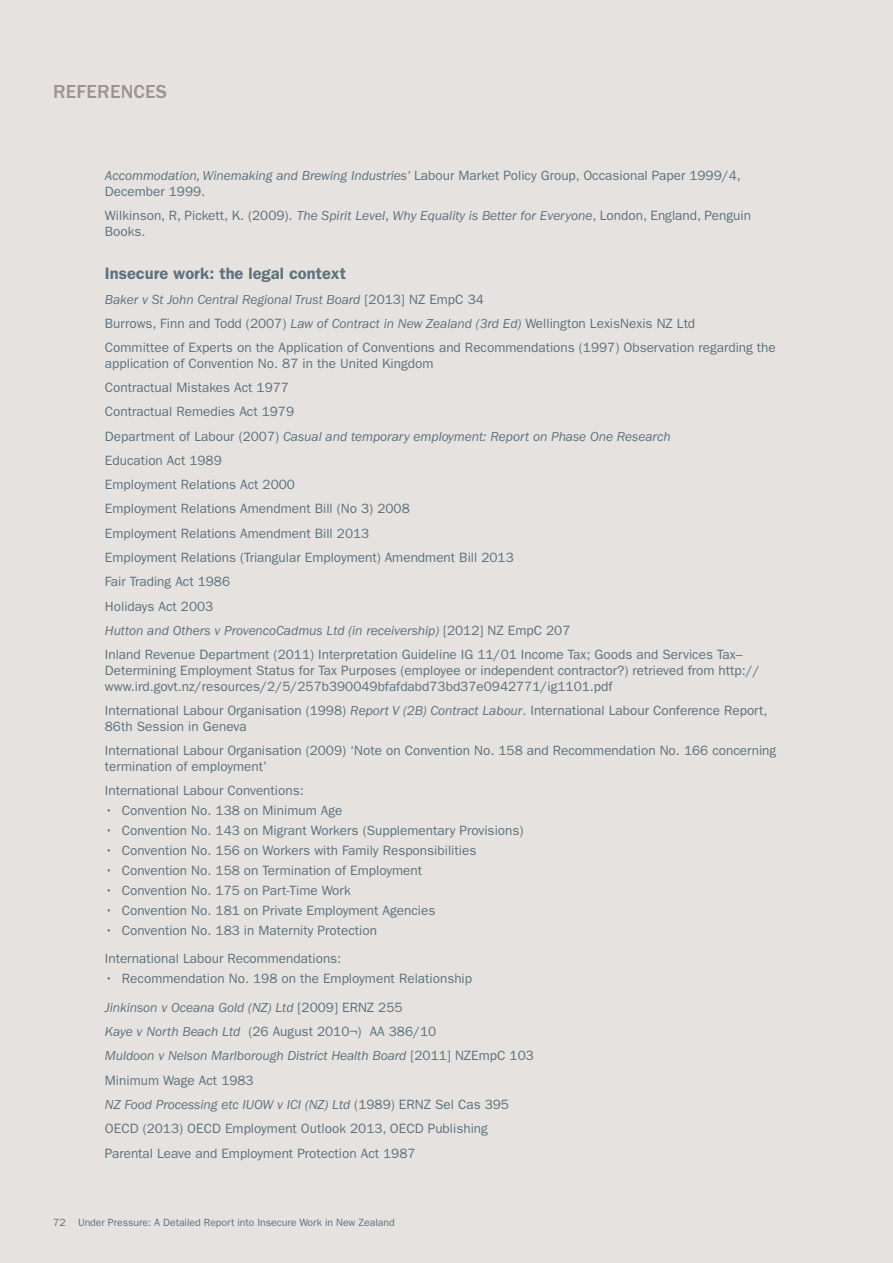
<style>
.page{position:relative;width:893px;height:1263px;background:#e6e2e0}
.page>*{position:absolute;margin:0;border:0;box-sizing:border-box;transform-origin:0 0}
.t1{font:500 19.5px "ITC Franklin Gothic Std";color:#9c938e}
.t2{font:600 16.5px "ITC Franklin Gothic Std";color:#5c727d}
.t3{font:13.5px/24.3px "ITC Franklin Gothic Std";color:#5c727d}
.t4{font:10.5px "ITC Franklin Gothic Std";letter-spacing:-.005em;color:#5c727d}
.s1{font-style:italic}
</style>
<div class="page">
<h1 class="t1" style="left:53px;top:81px;width:12px">REFE</h1>
<h1 class="t1" style="left:97px;top:81px;width:25px">RENCES</h1>
<p class="t3" style="left:105px;top:168px;width:638px;line-height:15.8px"><span class="s1">Accommodation, Winemaking and Brewing Industries’</span> Labour Market Policy Group, Occasional Paper 1999/4,<br>December 1999.</p>
<p class="t3" style="left:105px;top:208px;width:648px;line-height:15.8px">Wilkinson, R, Pickett, K. (2009). <span class="s1">The Spirit Level</span>, <span class="s1">Why Equality is Better for Everyone</span>, London, England, Penguin<br>Books.</p>
<p class="t2" style="left:105px;top:264px;width:243px">Insecure work: the legal context</p>
<p class="t3" style="left:105px;top:287px;width:672px"><span class="s1">Baker v St John Central Regional Trust Board</span> [2013] NZ EmpC 34<br>Burrows, Finn and Todd (2007) <span class="s1">Law of Contract in New Zealand (3rd Ed)</span> Wellington LexisNexis NZ Ltd<br>Committee of Experts on the Application of Conventions and Recommendations (1997) Observation regarding the</p>
<p class="t3" style="left:105px;top:351px;width:639px">application of Convention No. 87 in the United Kingdom<br>Contractual Mistakes Act 1977<br>Contractual Remedies Act 1979<br>Department of Labour (2007) <span class="s1">Casual and temporary employment: Report on Phase One Research<br></span>Education Act 1989<br>Employment Relations Act 2000<br>Employment Relations Amendment Bill (No 3) 2008<br>Employment Relations Amendment Bill 2013<br>Employment Relations (Triangular Employment) Amendment Bill 2013<br>Fair Trading Act 1986<br>H olidays Act 2003<br><span class="s1">Hutton and Others v ProvencoCadmus Ltd (in receivership)</span> [2012] NZ EmpC 207<br>Inland Revenue Department (2011) Interpretation Guideline IG 11/01 Income Tax; Goods and Services Tax–</p>
<p class="t3" style="left:105px;top:662px;width:656px;line-height:15.8px">Determining Employment Status for Tax Purposes (employee or independent contractor?) retrieved from http:// www.ird.govt.nz/resources/2/5/257b390049bfafdabd73bd37e0942771/ig1101.pdf</p>
<p class="t3" style="left:105px;top:702px;width:664px;line-height:15.8px">International Labour Organisation (1998) <span class="s1">Report V (2B) Contract Labour</span>. International Labour Conference Report,<br>86th Session in Geneva</p>
<p class="t3" style="left:105px;top:742px;width:673px;line-height:15.8px">International Labour Organisation (2009) ‘Note on Convention No. 158 and Recommendation No. 166 concerning termination of employment’</p>
<p class="t3" style="left:105px;top:778px;width:200px">International Labour Conventions:</p>
<p class="t3" style="left:105px;top:798px;width:239px">• Convention No. 138 on Minimum Age</p>
<p class="t3" style="left:105px;top:818px;width:420px">• Convention No. 143 on Migrant Workers (Supplementary Provisions)</p>
<p class="t3" style="left:105px;top:838px;width:373px">• Convention No. 156 on Workers with Family Responsibilities</p>
<p class="t3" style="left:105px;top:858px;width:319px">• Convention No. 158 on Termination of Employment</p>
<p class="t3" style="left:105px;top:878px;width:248px">• Convention No. 175 on Part-Time Work</p>
<p class="t3" style="left:105px;top:898px;width:332px">• Convention No. 181 on Private Employment Agencies</p>
<p class="t3" style="left:105px;top:916px;width:274px;line-height:28.5px">• Convention No. 183 in Maternity Protection<br>International Labour Recommendations:</p>
<p class="t3" style="left:105px;top:965px;width:369px;line-height:28.5px">• Recommendation No. 198 on the Employment Relationship<br><span class="s1">Jinkinson v Oceana Gold (NZ) Ltd</span> [2009] ERNZ 255</p>
<p class="t3" style="left:105px;top:1019px;width:430px"><span class="s1">Kaye v North Beach Ltd</span> (26 August 2010¬) AA 386/10<br><span class="s1">Muldoon v Nelson Marlborough District Health Board</span> [2011] NZEmpC 103<br>Minimum Wage Act 1983<br><span class="s1">NZ Food Processing etc IUOW v ICI (NZ) Ltd</span> (1989) ERNZ Sel Cas 395<br>OECD (2013) OECD Employment Outlook 2013, OECD Publishing Parental Leave and Employment Protection Act 1987</p>
<p class="t4" style="left:53px;top:1216px;width:343px">72 Under Pressure: A Detailed Report into Insecure Work in New Zealand</p>
</div>
